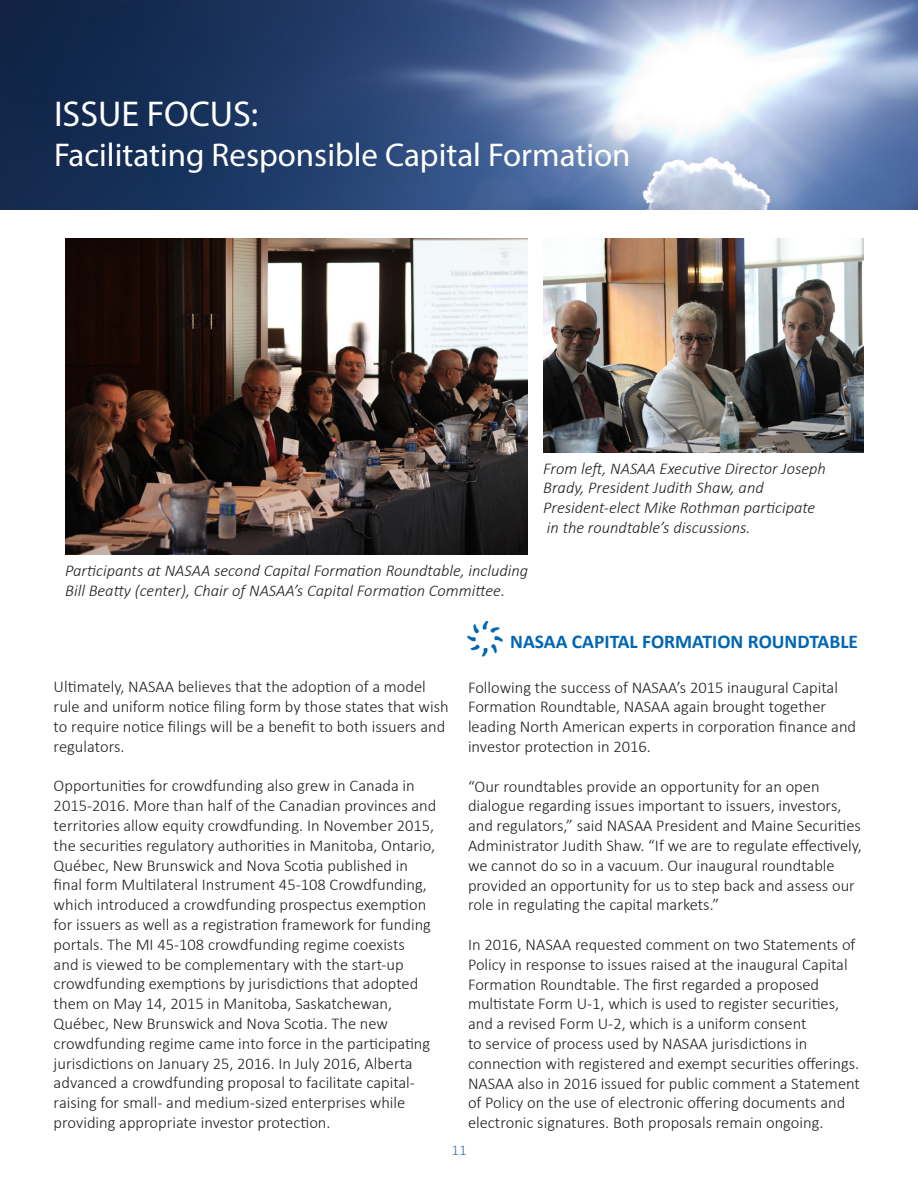
<style>
.page{position:relative;width:918px;height:1188px;background:#fff}
.page>*{position:absolute;margin:0;border:0;box-sizing:border-box;transform-origin:0 0}
.Head_2{font:36px "Myriad Pro";color:#fff}
.Head_2-2{font:33px "Myriad Pro";color:#fff}
.t1{font:700 19.5px "Calibri";color:#0166b3}
.t2{font:300 16.5px/19.8px "Calibri";color:#231f20}
.Upper_Right{font:italic 300 16.5px/19.8px "Calibri";color:#231f20}
.Upper_Right-2{font:300 15px "Calibri";color:#3870b0}
.s1{font-size:36px}
</style>
<div class="page">
<img style="left:65px;top:238px;width:463px;height:316px">
<img style="left:544px;top:238px;width:320px;height:214px">
<img style="left:0;top:0;width:1px;height:209px">
<img style="left:1px;top:0;width:917px;height:209px">
<p class="Head_2" style="left:54px;top:92px;width:206px">ISSUE FOCUS:</p>
<p class="Head_2-2" style="left:54px;top:134px;width:578px">Facilitating Responsible Capital Formation</p>
<p class="Upper_Right" style="left:65px;top:561px;width:465px">Participants at NASAA second Capital Formation Roundtable, including<br>Bill Beatty (center), Chair of NASAA’s Capital Formation Committee.</p>
<p class="Upper_Right" style="left:543px;top:458px;width:284px">From left, NASAA Executive Director Joseph Brady, President Judith Shaw, and President-elect Mike Rothman participate in the roundtable’s discussions.</p>
<p class="t2" style="left:54px;top:677px;width:397px">Ultimately, NASAA believes that the adoption of a model rule and uniform notice filing form by those states that wish to require notice filings will be a benefit to both issuers and regulators.</p>
<p class="t2" style="left:54px;top:776px;width:384px">Opportunities for crowdfunding also grew in Canada in 2015-2016. More than half of the Canadian provinces and territories allow equity crowdfunding. In November 2015, the securities regulatory authorities in Manitoba, Ontario, Québec, New Brunswick and Nova Scotia published in final form Multilateral Instrument 45-108 Crowdfunding, which introduced a crowdfunding prospectus exemption for issuers as well as a registration framework for funding portals. The MI 45-108 crowdfunding regime coexists<br>and is viewed to be complementary with the start-up crowdfunding exemptions by jurisdictions that adopted them on May 14, 2015 in Manitoba, Saskatchewan, Québec, New Brunswick and Nova Scotia. The new crowdfunding regime came into force in the participating jurisdictions on January 25, 2016. In July 2016, Alberta advanced a crowdfunding proposal to facilitate capital&shy;raising for small- and medium-sized enterprises while providing appropriate investor protection.</p>
<p class="t1" style="left:468px;top:627px;width:392px"><span class="s1">҉</span> NASAA CAPITAL FORMATION ROUNDTABLE</p>
<p class="t2" style="left:468px;top:677px;width:390px">Following the success of NASAA’s 2015 inaugural Capital Formation Roundtable, NASAA again brought together leading North American experts in corporation finance and investor protection in 2016.</p>
<p class="t2" style="left:468px;top:776px;width:395px">“Our roundtables provide an opportunity for an open dialogue regarding issues important to issuers, investors, and regulators,” said NASAA President and Maine Securities Administrator Judith Shaw. “If we are to regulate effectively, we cannot do so in a vacuum. Our inaugural roundtable provided an opportunity for us to step back and assess our role in regulating the capital markets.”</p>
<p class="t2" style="left:468px;top:934px;width:394px">In 2016, NASAA requested comment on two Statements of Policy in response to issues raised at the inaugural Capital Formation Roundtable. The first regarded a proposed multistate Form U-1, which is used to register securities, and a revised Form U-2, which is a uniform consent<br>to service of process used by NASAA jurisdictions in connection with registered and exempt securities offerings.<br>NASAA also in 2016 issued for public comment a Statement of Policy on the use of electronic offering documents and electronic signatures. Both proposals remain ongoing.</p>
<p class="Upper_Right-2" style="left:451px;top:1141px;width:17px">11</p>
</div>
